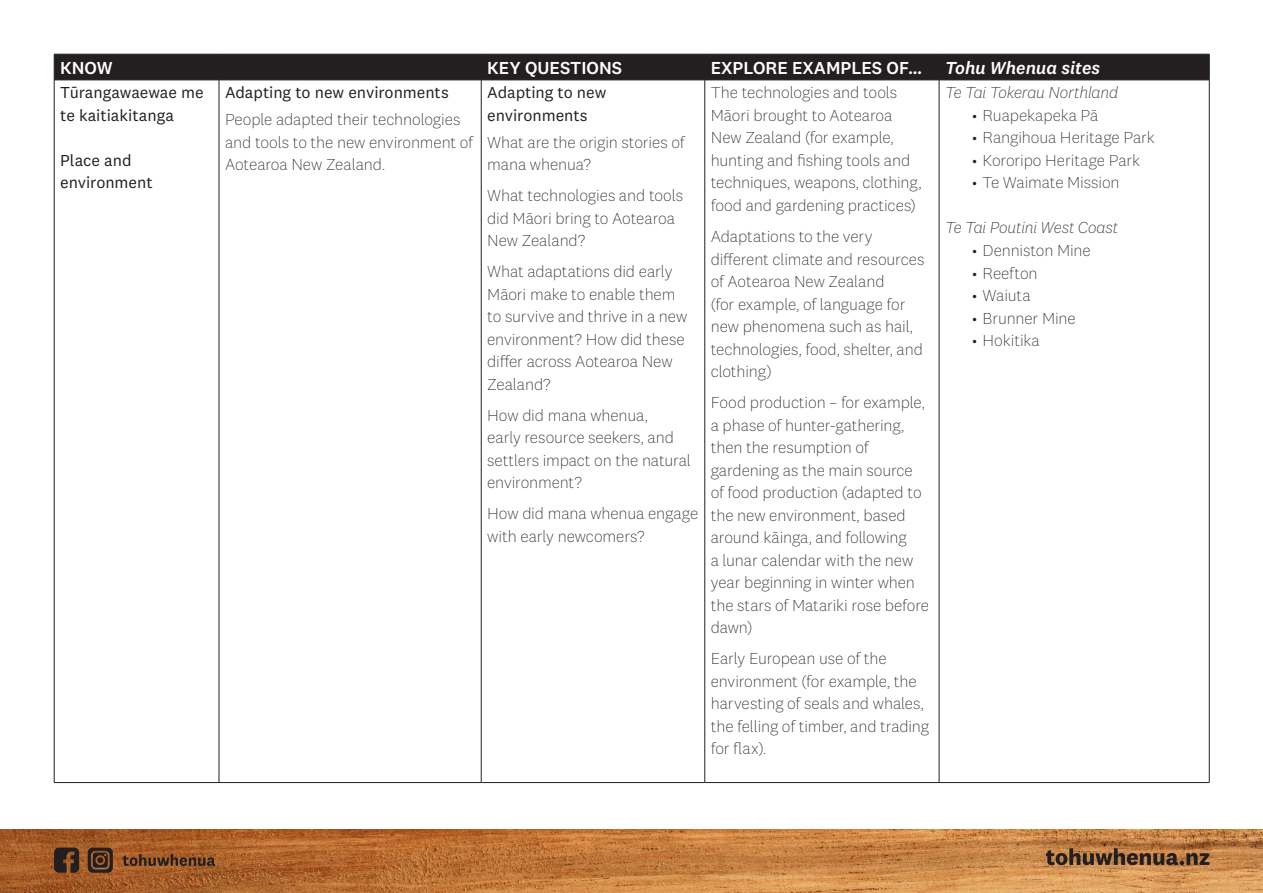
<style>
.page{position:relative;width:1263px;height:893px;background:#fff}
.page>*{position:absolute;margin:0;border:0;box-sizing:border-box;transform-origin:0 0}
.t1{font:500 18px "National 2";color:#fff}
.t2{font:italic 500 18px "National 2";color:#fff}
.body{font:200 16.5px/22.5px "National 2";letter-spacing:-.005em;color:#231f20}
.body-2{font:16.5px/22.5px "National 2";color:#231f20}
.body-3{font:italic 200 16.5px "National 2";letter-spacing:-.01em;color:#231f20}
</style>
<div class="page">
<img style="left:0;top:829px;width:1263px;height:64px">
<svg style="left:1046px;top:848px;width:163px;height:17px;background:#7f5938"></svg>
<svg style="left:54px;top:848px;width:25px;height:25px"></svg>
<svg style="left:88px;top:848px;width:25px;height:25px"></svg>
<svg style="left:122px;top:854px;width:93px;height:12px"></svg>
<div style="left:54px;top:54px;width:1156px;height:26px;background:#231f20"></div>
<hr style="left:54px;top:80px;width:165px;height:1px;background:#231f20">
<hr style="left:54px;top:80px;width:1px;height:702px;background:#231f20">
<hr style="left:219px;top:80px;width:262px;height:1px;background:#231f20">
<hr style="left:219px;top:80px;width:1px;height:702px;background:#231f20">
<hr style="left:481px;top:80px;width:224px;height:1px;background:#231f20">
<hr style="left:481px;top:80px;width:1px;height:702px;background:#231f20">
<hr style="left:705px;top:80px;width:234px;height:1px;background:#231f20">
<hr style="left:704px;top:80px;width:1px;height:702px;background:#231f20">
<hr style="left:939px;top:80px;width:270px;height:1px;background:#231f20">
<hr style="left:939px;top:80px;width:1px;height:702px;background:#231f20">
<hr style="left:1209px;top:80px;width:1px;height:702px;background:#231f20">
<hr style="left:54px;top:782px;width:165px;height:1px;background:#231f20">
<hr style="left:219px;top:782px;width:262px;height:1px;background:#231f20">
<hr style="left:481px;top:782px;width:224px;height:1px;background:#231f20">
<hr style="left:705px;top:782px;width:234px;height:1px;background:#231f20">
<hr style="left:939px;top:782px;width:270px;height:1px;background:#231f20">
<p class="t1" style="left:60px;top:57px;width:54px">KNOW</p>
<p class="t1" style="left:487px;top:57px;width:136px">KEY QUESTIONS</p>
<p class="t1" style="left:711px;top:57px;width:213px">EXPLORE EXAMPLES OF…</p>
<p class="t2" style="left:945px;top:57px;width:157px">Tohu Whenua sites</p>
<p class="body-2" style="left:60px;top:81px;width:145px">Tūrangawaewae me te kaitiakitanga</p>
<p class="body-2" style="left:60px;top:149px;width:94px">Place and environment</p>
<p class="body" style="left:711px;top:82px;width:212px">The technologies and tools<br>Māori brought to Aotearoa<br>New Zealand (for example, hunting and fishing tools and techniques, weapons, clothing, food and gardening practices)</p>
<p class="body" style="left:711px;top:225px;width:215px">Adaptations to the very different climate and resources of Aotearoa New Zealand<br>(for example, of language for new phenomena such as hail, technologies, food, shelter, and clothing)</p>
<p class="body" style="left:711px;top:391px;width:220px">Food production – for example, a phase of hunter-gathering, then the resumption of gardening as the main source of food production (adapted to the new environment, based around kāinga, and following<br>a lunar calendar with the new year beginning in winter when the stars of Matariki rose before dawn)</p>
<p class="body" style="left:711px;top:647px;width:220px">Early European use of the environment (for example, the harvesting of seals and whales, the felling of timber, and trading for flax).</p>
<p class="body-2" style="left:225px;top:81px;width:225px">Adapting to new environments</p>
<p class="body" style="left:225px;top:108px;width:249px">People adapted their technologies and tools to the new environment of<br>Aotearoa New Zealand.</p>
<p class="body-2" style="left:487px;top:81px;width:121px">Adapting to new environments</p>
<p class="body" style="left:487px;top:131px;width:199px">What are the origin stories of mana whenua?</p>
<p class="body" style="left:487px;top:184px;width:197px">What technologies and tools did Māori bring to Aotearoa<br>New Zealand?</p>
<p class="body" style="left:487px;top:260px;width:202px">What adaptations did early<br>Māori make to enable them to survive and thrive in a new environment? How did these differ across Aotearoa New<br>Zealand?</p>
<p class="body" style="left:487px;top:404px;width:205px">How did mana whenua,<br>early resource seekers, and settlers impact on the natural environment?</p>
<p class="body" style="left:487px;top:502px;width:212px">How did mana whenua engage with early newcomers?</p>
<p class="body-3" style="left:945px;top:84px;width:175px">Te Tai Tokerau Northland</p>
<p class="body" style="left:972px;top:104px;width:128px">• Ruapekapeka Pā</p>
<p class="body" style="left:972px;top:127px;width:184px">• Rangihoua Heritage Park</p>
<p class="body" style="left:972px;top:149px;width:170px">• Kororipo Heritage Park</p>
<p class="body" style="left:972px;top:172px;width:149px">• Te Waimate Mission</p>
<p class="body-3" style="left:945px;top:219px;width:174px">Te Tai Poutini West Coast</p>
<p class="body" style="left:972px;top:239px;width:120px">• Denniston Mine</p>
<p class="body" style="left:972px;top:262px;width:67px">• Reefton</p>
<p class="body" style="left:972px;top:284px;width:60px">• Waiuta</p>
<p class="body" style="left:972px;top:307px;width:105px">• Brunner Mine</p>
<p class="body" style="left:972px;top:329px;width:69px">• Hokitika</p>
</div>
